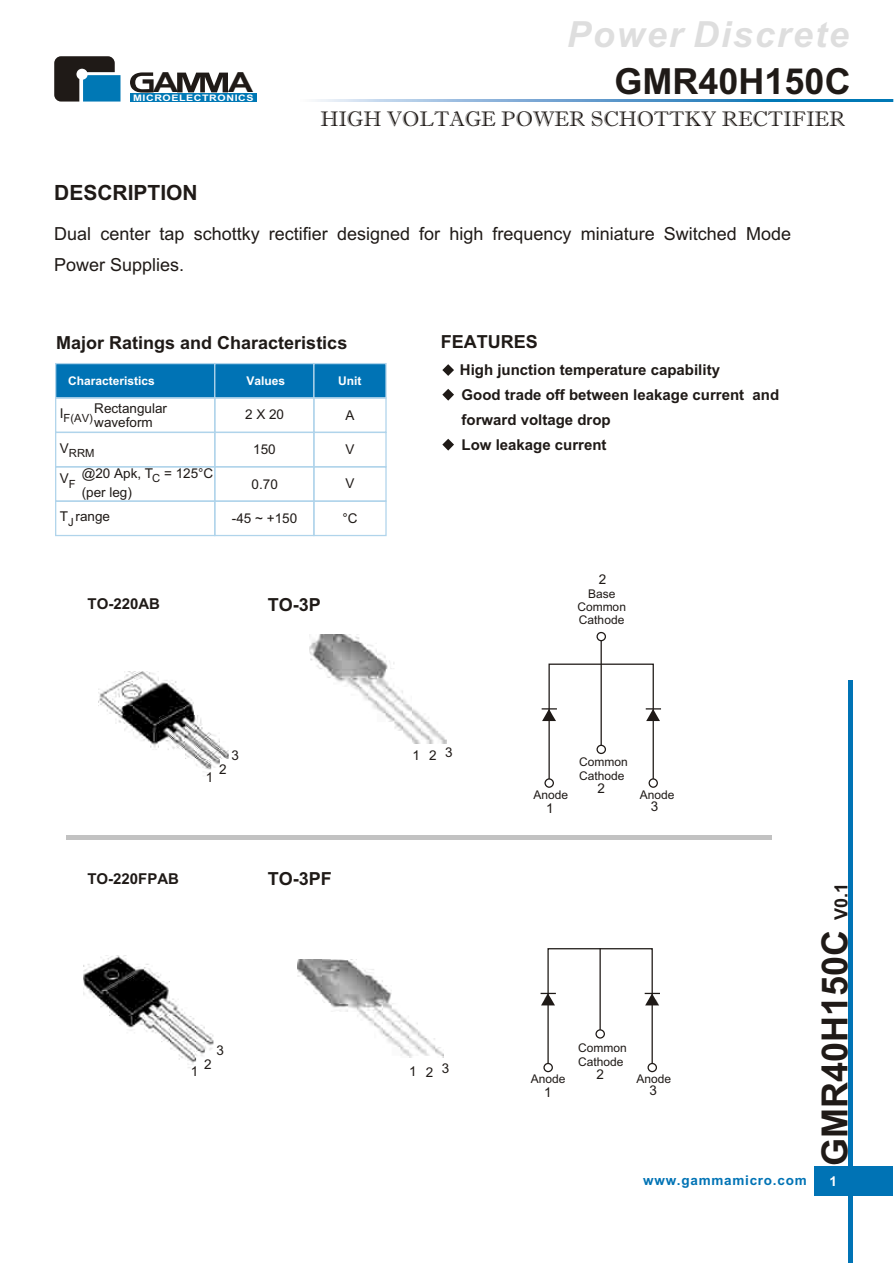
<style>
.page{position:relative;width:894px;height:1263px;background:#fff}
.page>*{position:absolute;margin:0;border:0;box-sizing:border-box;transform-origin:0 0}
.t1{font:700 36px "Arial CE";color:#1f1a17}
.t2{font:italic 700 36px "Arial";letter-spacing:.055em;color:#dedede}
.t3{font:700 27.75px "Arial";color:#1f1a17;scale:1.26 1}
.t4{font:21px "Imprint MT Shadow";color:#1f1a17}
.t5{font:700 21px "Arial CE";color:#1f1a17}
.t6{font:18px/30.2px "Arial CE";color:#1f1a17}
.t7{font:700 18px "Arial CE";color:#1f1a17}
.t8{font:700 15px/25.2px "Arial CE";color:#1f1a17}
.t9{font:13.5px/14.4px "Arial CE";color:#1f1a17}
.t10{font:700 13.5px "Arial CE";letter-spacing:.055em;color:#0073b5}
.t11{font:700 13.5px "Arial CE";color:#fff}
.t12{font:12px/13.4px "Arial CE";color:#1f1a17}
.t13{font:700 12px "Arial CE";color:#fff}
.t14{font:11.25px "Arial CE";color:#1f1a17}
.t15{font:700 9px "Arial CE";letter-spacing:.055em;color:#fff;scale:1.19 1}
.s1{font-family:"Arial";font-size:18px}
</style>
<div class="page">
<div style="left:55px;top:363px;width:160px;height:36px;background:#0073b5;border:1px solid #b0d4eb"></div>
<div style="left:214px;top:363px;width:101px;height:36px;background:#0073b5;border:1px solid #b0d4eb"></div>
<div style="left:313px;top:363px;width:74px;height:36px;background:#0073b5;border:1px solid #b0d4eb"></div>
<div style="left:55px;top:397px;width:160px;height:36px;border:1px solid #b0d4eb"></div>
<div style="left:214px;top:397px;width:101px;height:36px;border:1px solid #b0d4eb"></div>
<div style="left:313px;top:397px;width:74px;height:36px;border:1px solid #b0d4eb"></div>
<div style="left:55px;top:432px;width:160px;height:35px;border:1px solid #b0d4eb"></div>
<div style="left:214px;top:432px;width:101px;height:35px;border:1px solid #b0d4eb"></div>
<div style="left:313px;top:432px;width:74px;height:35px;border:1px solid #b0d4eb"></div>
<div style="left:55px;top:466px;width:160px;height:36px;border:1px solid #b0d4eb"></div>
<div style="left:214px;top:466px;width:101px;height:36px;border:1px solid #b0d4eb"></div>
<div style="left:313px;top:466px;width:74px;height:36px;border:1px solid #b0d4eb"></div>
<div style="left:55px;top:501px;width:160px;height:35px;border:1px solid #b0d4eb"></div>
<div style="left:214px;top:501px;width:101px;height:35px;border:1px solid #b0d4eb"></div>
<div style="left:313px;top:501px;width:74px;height:35px;border:1px solid #b0d4eb"></div>
<div style="left:549px;top:664px;width:105px;height:116px;border:1px solid #1f1a17"></div>
<hr style="left:601px;top:640px;width:1px;height:105px;background:#1f1a17">
<div style="left:597px;top:632px;width:9px;height:9px;border:1px solid #1f1a17;border-radius:50%"></div>
<div style="left:544px;top:778px;width:10px;height:10px;border:1px solid #1f1a17;border-radius:50%"></div>
<div style="left:649px;top:778px;width:9px;height:10px;border:1px solid #1f1a17;border-radius:50%"></div>
<div style="left:597px;top:745px;width:9px;height:9px;border:1px solid #1f1a17;border-radius:50%"></div>
<svg style="left:542px;top:708px;width:15px;height:13px"></svg>
<svg style="left:646px;top:708px;width:15px;height:13px"></svg>
<div style="left:547px;top:948px;width:106px;height:116px;border:1px solid #1f1a17"></div>
<hr style="left:600px;top:948px;width:1px;height:82px;background:#1f1a17">
<div style="left:543px;top:1063px;width:10px;height:9px;border:1px solid #1f1a17;border-radius:50%"></div>
<div style="left:648px;top:1063px;width:9px;height:9px;border:1px solid #1f1a17;border-radius:50%"></div>
<div style="left:595px;top:1029px;width:10px;height:10px;border:1px solid #1f1a17;border-radius:50%"></div>
<svg style="left:541px;top:993px;width:15px;height:12px"></svg>
<svg style="left:645px;top:993px;width:15px;height:12px"></svg>
<hr style="left:66px;top:835px;width:705px;height:4px;background:#c2c2c2">
<div style="left:814px;top:1166px;width:79px;height:30px;background:#0073b5"></div>
<div style="left:848px;top:681px;width:5px;height:582px;background:#0073b5"></div>
<img style="left:297px;top:959px;width:146px;height:99px">
<img style="left:309px;top:635px;width:137px;height:109px">
<img style="left:83px;top:956px;width:131px;height:112px">
<img style="left:98px;top:672px;width:131px;height:102px">
<svg style="left:442px;top:364px;width:12px;height:12px"></svg>
<svg style="left:442px;top:389px;width:12px;height:12px"></svg>
<svg style="left:442px;top:439px;width:12px;height:12px"></svg>
<svg style="left:54px;top:56px;width:67px;height:46px;background:#375b6c"></svg>
<svg style="left:130px;top:72px;width:24px;height:21px"></svg>
<svg style="left:177px;top:73px;width:51px;height:19px"></svg>
<div style="left:130px;top:93px;width:126px;height:9px;background:#0078b5"></div>
<hr style="left:797px;top:99px;width:96px;height:3px;background:#0078b5">
<img style="left:315px;top:99px;width:482px;height:3px">
<h1 class="t2" style="left:567px;top:21px;width:284px">Power Discrete</h1>
<h2 class="t3" style="left:153px;top:72px;width:21px">A</h2>
<h2 class="t3" style="left:228px;top:72px;width:21px">A</h2>
<h1 class="t1" style="left:615px;top:68px;width:238px">GMR40H150C</h1>
<p class="t15" style="left:133px;top:94px;width:103px">MICROELECTRONICS</p>
<h3 class="t4" style="left:320px;top:111px;width:526px">HIGH VOLTAGE POWER SCHOTTKY RECTIFIER</h3>
<h3 class="t5" style="left:54px;top:184px;width:145px">DESCRIPTION</h3>
<p class="t6" style="left:54px;top:221px;width:738px">Dual center tap schottky rectifier designed for high frequency miniature Switched Mode<br>Power Supplies.</p>
<p class="t7" style="left:56px;top:336px;width:293px">Major Ratings and Characteristics</p>
<p class="t13" style="left:68px;top:376px;width:88px">Characteristics</p>
<p class="t13" style="left:247px;top:376px;width:40px">Values</p>
<p class="t13" style="left:338px;top:376px;width:25px">Unit</p>
<p class="t14" style="left:60px;top:414px;width:35px"><sup>I</sup>F(AV)</p>
<p class="t9" style="left:94px;top:402px;width:74px">Rectangular waveform</p>
<p class="t14" style="left:60px;top:449px;width:36px"><sup>V</sup>RRM</p>
<p class="t9" style="left:60px;top:473px;width:17px">V<sub>F</sub></p>
<p class="t9" style="left:82px;top:465px;width:133px;line-height:19px">@20 Apk, T<sub>C</sub> = 125°C (per leg)</p>
<p class="t9" style="left:60px;top:511px;width:52px">T range</p>
<p class="t9" style="left:245px;top:409px;width:41px">2 X 20</p>
<p class="t9" style="left:253px;top:443px;width:24px">150</p>
<p class="t9" style="left:345px;top:409px;width:11px">A</p>
<p class="t9" style="left:345px;top:443px;width:11px">V</p>
<p class="t9" style="left:345px;top:478px;width:11px">V</p>
<p class="t9" style="left:343px;top:512px;width:17px">°C</p>
<p class="t9" style="left:252px;top:478px;width:28px">0.70</p>
<p class="t9" style="left:232px;top:512px;width:67px">-45 ~ +150</p>
<p class="t14" style="left:68px;top:518px;width:7px">J</p>
<p class="t8" style="left:88px;top:592px;width:74px">TO-220AB</p>
<p class="t7" style="left:268px;top:598px;width:55px">TO-3P</p>
<p class="t9" style="left:206px;top:771px;width:9px">1</p>
<p class="t9" style="left:232px;top:749px;width:9px">3</p>
<p class="t9" style="left:219px;top:764px;width:9px">2</p>
<p class="t8" style="left:87px;top:867px;width:93px">TO-220FPAB</p>
<p class="t7" style="left:268px;top:871px;width:66px">TO-3PF</p>
<p class="t9" style="left:191px;top:1065px;width:9px">1</p>
<p class="t9" style="left:216px;top:1044px;width:9px">3</p>
<p class="t9" style="left:204px;top:1058px;width:9px">2</p>
<p class="t7" style="left:441px;top:335px;width:99px">FEATURES</p>
<p class="t8" style="left:460px;top:358px;width:321px">High junction temperature capability<br>Good trade off between leakage current and forward voltage drop<br>Low leakage current</p>
<p class="t9" style="left:599px;top:573px;width:9px">2</p>
<p class="t9" style="left:412px;top:749px;width:26px">1 2</p>
<p class="t9" style="left:445px;top:746px;width:9px">3</p>
<p class="t9" style="left:409px;top:1065px;width:42px">123</p>
<p class="t12" style="left:577px;top:588px;width:50px;text-align:center">Base<br>Common<br>Cathode</p>
<p class="t12" style="left:534px;top:789px;width:36px">Anode</p>
<p class="t12" style="left:579px;top:756px;width:50px">Common<br>Cathode</p>
<p class="t9" style="left:598px;top:782px;width:9px">2</p>
<p class="t12" style="left:640px;top:789px;width:36px">Anode</p>
<p class="t9" style="left:546px;top:802px;width:9px">1</p>
<p class="t9" style="left:651px;top:801px;width:9px">3</p>
<p class="t12" style="left:531px;top:1073px;width:36px">Anode</p>
<p class="t9" style="left:544px;top:1086px;width:9px">1</p>
<p class="t12" style="left:578px;top:1042px;width:50px">Common<br>Cathode</p>
<p class="t9" style="left:597px;top:1068px;width:9px">2</p>
<p class="t12" style="left:636px;top:1073px;width:36px">Anode</p>
<p class="t9" style="left:650px;top:1084px;width:9px">3</p>
<h1 class="t1" style="left:821px;top:1166px;width:285px;rotate:-90deg">GMR40H150C <span class="s1">V0.1</span></h1>
<p class="t10" style="left:643px;top:1175px;width:165px">www.gammamicro.com</p>
<p class="t11" style="left:830px;top:1176px;width:9px">1</p>
</div>
